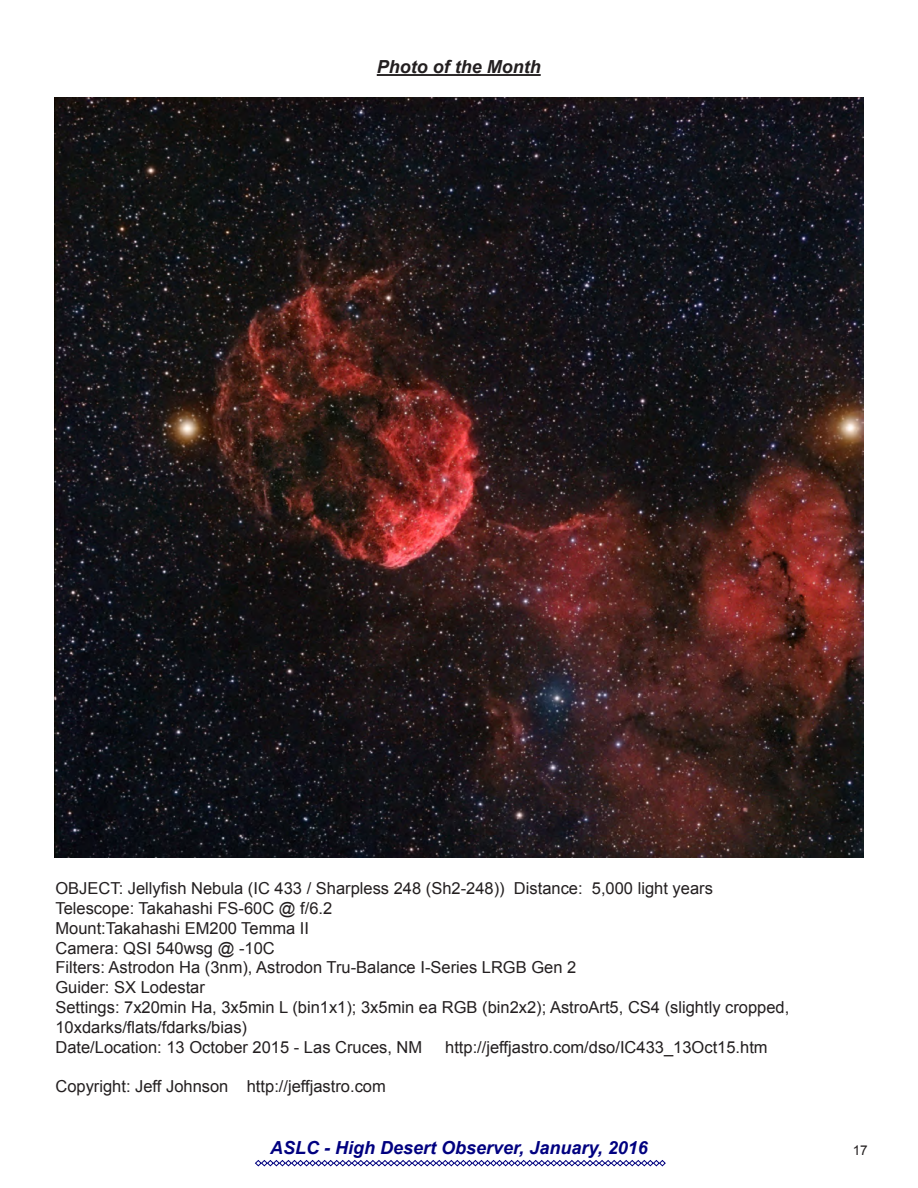
<style>
.page{position:relative;width:918px;height:1188px;background:#fff}
.page>*{position:absolute;margin:0;border:0;box-sizing:border-box;transform-origin:0 0}
.t1{font:italic 700 18px "Arial";color:#000080}
.t2{font:italic 700 18px "Arial";color:#231f20}
.t3{font:16.5px/19.8px "Arial";color:#231f20}
.t4{font:13.5px "Arial";color:#231f20}
</style>
<div class="page">
<svg style="left:255px;top:1160px;width:411px;height:7px"></svg>
<img style="left:54px;top:97px;width:810px;height:761px">
<hr style="left:377px;top:74px;width:164px;height:2px;background:#231f20">
<p class="t2" style="left:377px;top:55px;width:165px">Photo of the Month</p>
<p class="t3" style="left:55px;top:879px;width:659px">OBJECT: Jellyfish Nebula (IC 433 / Sharpless 248 (Sh2-248)) Distance: 5,000 light years</p>
<p class="t3" style="left:55px;top:898px;width:278px">Telescope: Takahashi FS-60C @ f/6.2</p>
<p class="t3" style="left:55px;top:918px;width:255px">Mount:Takahashi EM200 Temma II</p>
<p class="t3" style="left:55px;top:938px;width:221px">Camera: QSI 540wsg @ -10C</p>
<p class="t3" style="left:55px;top:958px;width:522px">Filters: Astrodon Ha (3nm), Astrodon Tru-Balance I-Series LRGB Gen 2</p>
<p class="t3" style="left:55px;top:978px;width:151px">Guider: SX Lodestar</p>
<p class="t3" style="left:55px;top:997px;width:735px">Settings: 7x20min Ha, 3x5min L (bin1x1); 3x5min ea RGB (bin2x2); AstroArt5, CS4 (slightly cropped,<br>10xdarks/flats/fdarks/bias)</p>
<p class="t3" style="left:55px;top:1037px;width:368px">Date/Location: 13 October 2015 - Las Cruces, NM</p>
<p class="t3" style="left:445px;top:1037px;width:324px">http://jeffjastro.com/dso/IC433_13Oct15.htm</p>
<p class="t3" style="left:55px;top:1077px;width:332px">Copyright: Jeff Johnson http://jeffjastro.com</p>
<p class="t1" style="left:270px;top:1136px;width:379px">ASLC - High Desert Observer, January, 2016</p>
<p class="t4" style="left:853px;top:1141px;width:17px">17</p>
</div>
